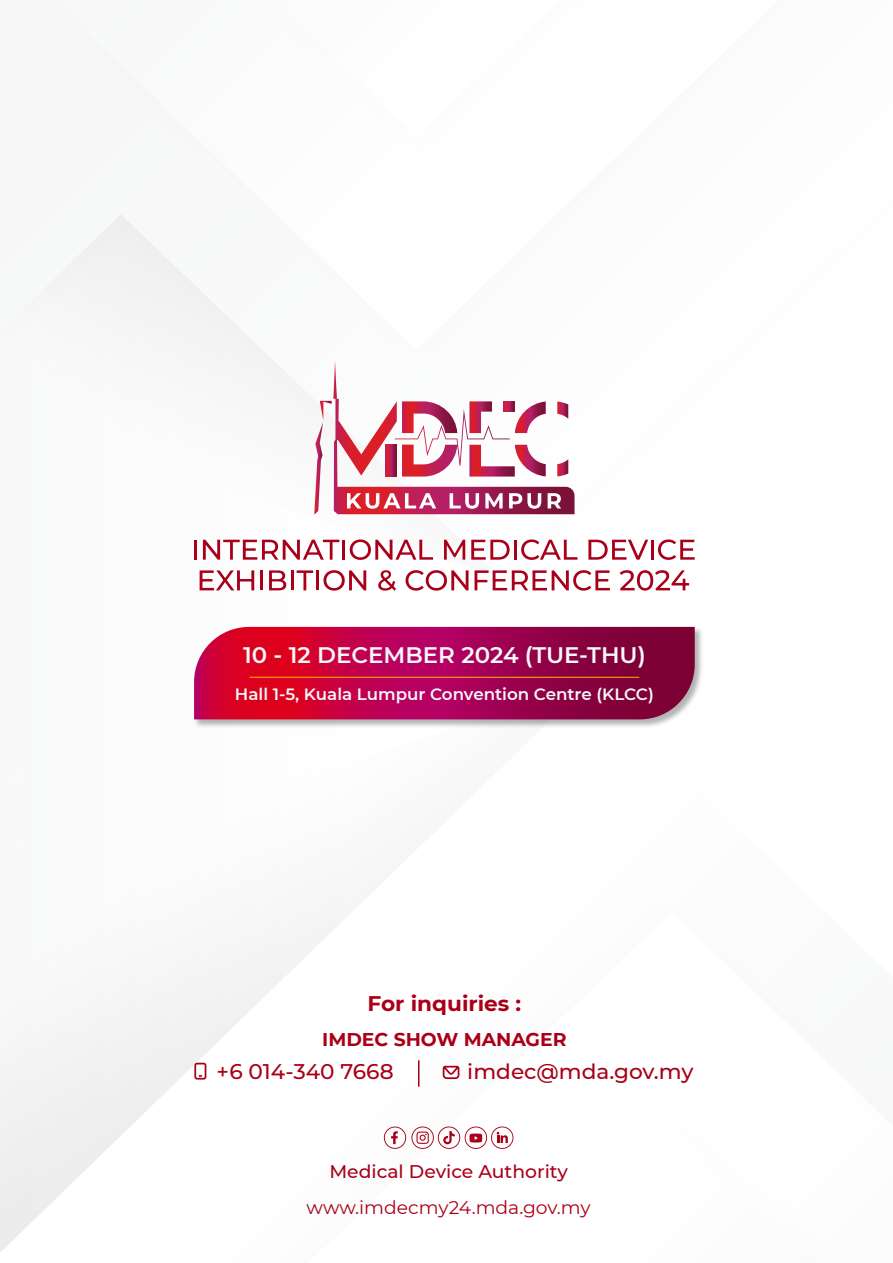
<style>
.page{position:relative;width:893px;height:1263px;background:#fff}
.page>*{position:absolute;margin:0;border:0;box-sizing:border-box;transform-origin:0 0}
.t1{font:600 22.5px "Montserrat";color:#f6f7f8}
.t2{font:500 21.15px "Montserrat";color:#a90017}
.t3{font:700 21.15px "Montserrat";color:#a90017}
.t4{font:700 18.45px "Montserrat";color:#a90017}
.t5{font:18.3px "Montserrat";color:#a90019}
.t6{font:500 18.3px "Montserrat";color:#a90019}
.t7{font:600 16.35px "Montserrat";color:#f6f7f8}
</style>
<div class="page">
<svg style="left:41px;top:187px;width:583px;height:163px"></svg>
<svg style="left:0;top:1036px;width:44px;height:216px"></svg>
<img style="left:44px;top:935px;width:251px;height:275px">
<svg style="left:295px;top:912px;width:165px;height:163px"></svg>
<img style="left:276px;top:1075px;width:184px;height:135px">
<svg style="left:384px;top:1124px;width:130px;height:86px"></svg>
<hr style="left:194px;top:540px;width:3px;height:20px;background:#a90019">
<svg style="left:203px;top:540px;width:136px;height:20px"></svg>
<hr style="left:342px;top:540px;width:3px;height:20px;background:#a90019">
<svg style="left:350px;top:539px;width:83px;height:21px"></svg>
<svg style="left:444px;top:540px;width:21px;height:20px"></svg>
<svg style="left:471px;top:540px;width:39px;height:20px"></svg>
<hr style="left:514px;top:540px;width:3px;height:20px;background:#a90019">
<svg style="left:521px;top:539px;width:56px;height:21px"></svg>
<svg style="left:588px;top:540px;width:60px;height:20px"></svg>
<hr style="left:651px;top:540px;width:3px;height:20px;background:#a90019">
<svg style="left:658px;top:539px;width:37px;height:21px"></svg>
<svg style="left:200px;top:570px;width:34px;height:20px"></svg>
<hr style="left:251px;top:570px;width:3px;height:20px;background:#a90019">
<svg style="left:240px;top:579px;width:11px;height:2px"></svg>
<hr style="left:237px;top:570px;width:3px;height:20px;background:#a90019">
<hr style="left:260px;top:570px;width:3px;height:20px;background:#a90019">
<svg style="left:269px;top:570px;width:17px;height:20px"></svg>
<hr style="left:291px;top:570px;width:2px;height:20px;background:#a90019">
<svg style="left:297px;top:570px;width:16px;height:20px"></svg>
<hr style="left:316px;top:570px;width:3px;height:20px;background:#a90019">
<svg style="left:323px;top:570px;width:43px;height:21px"></svg>
<svg style="left:378px;top:570px;width:18px;height:21px"></svg>
<svg style="left:406px;top:570px;width:62px;height:21px"></svg>
<svg style="left:474px;top:570px;width:136px;height:21px"></svg>
<svg style="left:620px;top:570px;width:69px;height:21px"></svg>
<svg style="left:314px;top:361px;width:260px;height:154px"></svg>
<img style="left:194px;top:626px;width:508px;height:102px">
<svg style="left:194px;top:627px;width:501px;height:92px;background:#ae0746"></svg>
<hr style="left:250px;top:677px;width:389px;height:1px;background:#ffb800">
<svg style="left:443px;top:1066px;width:16px;height:13px"></svg>
<svg style="left:194px;top:1063px;width:12px;height:16px"></svg>
<svg style="left:418px;top:1060px;width:1px;height:27px"></svg>
<h1 class="t1" style="left:243px;top:639px;width:404px">10 - 12 DECEMBER 2024 (TUE-THU)</h1>
<p class="t7" style="left:235px;top:683px;width:420px">Hall 1-5, Kuala Lumpur Convention Centre (KLCC)</p>
<p class="t3" style="left:368px;top:988px;width:155px">For inquiries :</p>
<p class="t4" style="left:322px;top:1026px;width:246px">IMDEC SHOW MANAGER</p>
<p class="t2" style="left:217px;top:1057px;width:178px">+6 014-340 7668</p>
<p class="t2" style="left:467px;top:1057px;width:228px">imdec@mda.gov.my</p>
<p class="t6" style="left:329px;top:1158px;width:240px">Medical Device Authority</p>
<p class="t5" style="left:307px;top:1195px;width:286px">www.imdecmy24.mda.gov.my</p>
</div>
